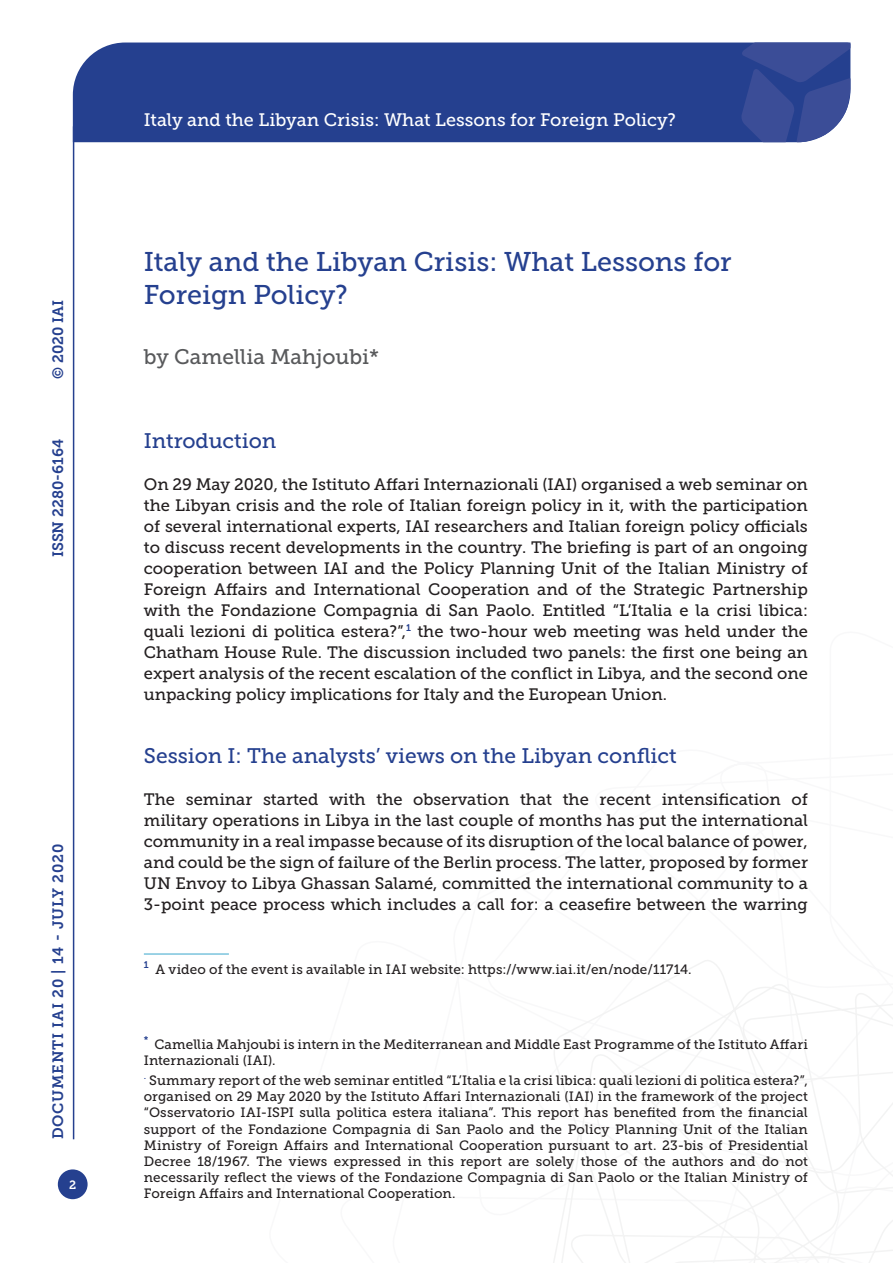
<style>
.page{position:relative;width:893px;height:1263px;background:#fff}
.page>*{position:absolute;margin:0;border:0;box-sizing:border-box;transform-origin:0 0}
.Titolo_prima{font:27px/32.4px "Museo Slab 500";color:#25408f}
.Titolo_paragrafo{font:21px "Museo Slab 500";color:#25408f}
.Autori{font:21px "Museo Slab 500";color:#58595b}
.t1{font:18px "Museo Slab 500";color:#fff}
.Testo{font:16.5px/21px "Museo Slab 500";color:#231f20;text-align:justify}
.t2{font:15px "Museo Slab 700";letter-spacing:.05em;color:#25408f}
.t3{font:15px "Museo Slab 700";color:#25408f}
.Nota{font:13.5px/16.2px "Museo Slab 500";letter-spacing:.01em;color:#231f20}
.t4{font:12px "Museo Slab 700";color:#fff}
</style>
<div class="page">
<svg style="left:553px;top:960px;width:340px;height:303px"></svg>
<div style="left:73px;top:43px;width:668px;height:99px;background:#25408f"></div>
<svg style="left:741px;top:43px;width:109px;height:99px;background:#3f529a"></svg>
<div style="left:58px;top:1169px;width:30px;height:30px;background:#25408f;border-radius:50%"></div>
<hr style="left:73px;top:126px;width:1px;height:1013px;background:#25408f">
<hr style="left:144px;top:954px;width:85px;height:1px;background:#39a7cc">
<p class="t2" style="left:50px;top:379px;width:80px;rotate:-90deg">© 2020 IAI</p>
<p class="t3" style="left:50px;top:557px;width:120px;rotate:-90deg">ISSN 2280-6164</p>
<p class="t2" style="left:50px;top:1139px;width:297px;rotate:-90deg">DOCUMENTI IAI 20 | 14 - JULY 2020</p>
<p class="t4" style="left:69px;top:1178px;width:9px">2</p>
<p class="t1" style="left:144px;top:110px;width:534px">Italy and the Libyan Crisis: What Lessons for Foreign Policy?</p>
<p class="Titolo_prima" style="left:144px;top:246px;width:589px">Italy and the Libyan Crisis: What Lessons for<br>Foreign Policy?</p>
<p class="Autori" style="left:144px;top:345px;width:237px">by Camellia Mahjoubi*</p>
<p class="Titolo_paragrafo" style="left:144px;top:429px;width:134px">Introduction</p>
<p class="Testo" style="left:144px;top:473px;width:666px">On 29 May 2020, the Istituto Affari Internazionali (IAI) organised a web seminar on the Libyan crisis and the role of Italian foreign policy in it, with the participation of several international experts, IAI researchers and Italian foreign policy officials to discuss recent developments in the country. The briefing is part of an ongoing cooperation between IAI and the Policy Planning Unit of the Italian Ministry of Foreign Affairs and International Cooperation and of the Strategic Partnership with the Fondazione Compagnia di San Paolo. Entitled “L’Italia e la crisi libica: quali lezioni di politica estera?”,<sup>1</sup> the two-hour web meeting was held under the Chatham House Rule. The discussion included two panels: the first one being an expert analysis of the recent escalation of the conflict in Libya, and the second one unpacking policy implications for Italy and the European Union.</p>
<p class="Titolo_paragrafo" style="left:144px;top:744px;width:534px">Session I: The analysts’ views on the Libyan conflict</p>
<p class="Testo" style="left:144px;top:788px;width:666px">The seminar started with the observation that the recent intensification of military operations in Libya in the last couple of months has put the international community in a real impasse because of its disruption of the local balance of power, and could be the sign of failure of the Berlin process. The latter, proposed by former UN Envoy to Libya Ghassan Salamé, committed the international community to a 3-point peace process which includes a call for: a ceasefire between the warring</p>
<p class="Nota" style="left:144px;top:961px;width:549px"><sup>1</sup> A video of the event is available in IAI website: https://www.iai.it/en/node/11714.</p>
<p class="Nota" style="left:144px;top:1036px;width:666px"><sup>*</sup> Camellia Mahjoubi is intern in the Mediterranean and Middle East Programme of the Istituto Affari<br>Internazionali (IAI).</p>
<p class="Nota" style="left:144px;top:1072px;width:666px;text-align:justify"><sup>.</sup> Summary report of the web seminar entitled “L’Italia e la crisi libica: quali lezioni di politica estera?”, organised on 29 May 2020 by the Istituto Affari Internazionali (IAI) in the framework of the project “Osservatorio IAI-ISPI sulla politica estera italiana”. This report has benefited from the financial support of the Fondazione Compagnia di San Paolo and the Policy Planning Unit of the Italian Ministry of Foreign Affairs and International Cooperation pursuant to art. 23-bis of Presidential Decree 18/1967. The views expressed in this report are solely those of the authors and do not necessarily reflect the views of the Fondazione Compagnia di San Paolo or the Italian Ministry of Foreign Affairs and International Cooperation.</p>
</div>
